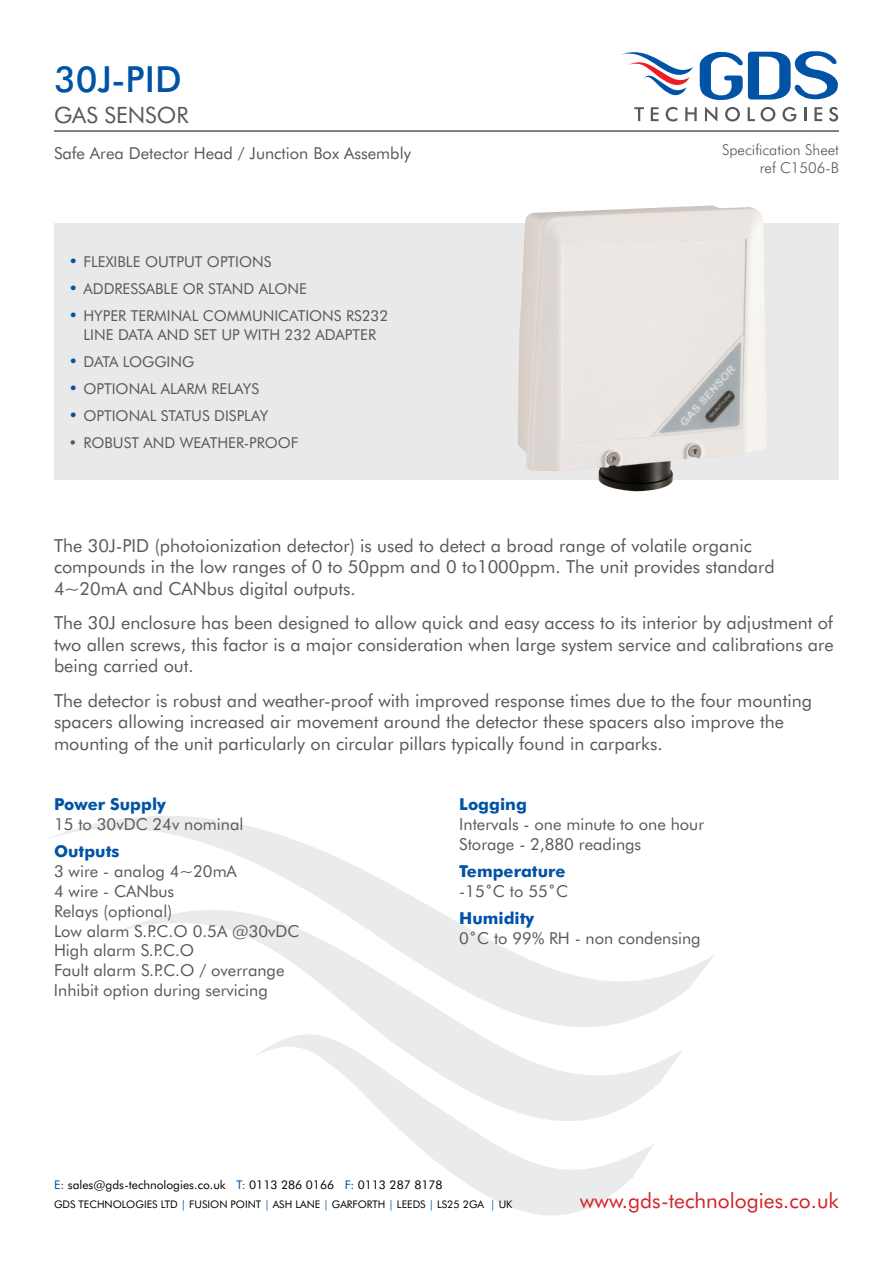
<style>
.page{position:relative;width:893px;height:1263px;background:#fff}
.page>*{position:absolute;margin:0;border:0;box-sizing:border-box;transform-origin:0 0}
.t1{font:500 36px "Futura BT";color:#0053a5}
.t2{font:22.5px "Futura BT";color:#58595b}
.t3{font:21px "Futura BT";color:#d2232a}
.t4{font:18px/21.6px "Futura BT";color:#58595b}
.t5{font:16.5px/19.8px "Futura BT";color:#58595b}
.t6{font:700 16.5px "Futura BT";color:#0053a5}
.t7{font:15px/19.5px "Futura BT";color:#58595b;text-align:center}
.t8{font:300 15px/18px "Futura BT";color:#58595b;text-align:right}
.t9{font:12px "Futura BT";color:#000}
.t10{font:10.5px "Futura BT";color:#000}
.s1{font-size:16.5px;color:#0053a5}
.s2{color:#0053a5}
</style>
<div class="page">
<div style="left:54px;top:224px;width:785px;height:256px;background:#e9e9ea"></div>
<svg style="left:48px;top:816px;width:666px;height:177px"></svg>
<svg style="left:93px;top:910px;width:590px;height:176px"></svg>
<svg style="left:250px;top:1034px;width:405px;height:181px"></svg>
<svg style="left:621px;top:51px;width:217px;height:71px"></svg>
<hr style="left:54px;top:130px;width:785px;height:2px;background:#58595b">
<img style="left:518px;top:205px;width:249px;height:286px">
<h1 class="t1" style="left:54px;top:58px;width:129px">30J-PID</h1>
<p class="t2" style="left:54px;top:101px;width:16px">GAS</p>
<p class="t2" style="left:105px;top:101px;width:15px">SENSOR</p>
<p class="t5" style="left:54px;top:143px;width:358px">Safe Area Detector H ead / Junction Box Assembly</p>
<p class="t8" style="left:722px;top:140px;width:118px">Specification Sheet ref C1506-B</p>
<p class="t7" style="left:68px;top:251px;width:205px"><span class="s1">•</span> flexible output options</p>
<p class="t7" style="left:68px;top:278px;width:240px"><span class="s1">•</span> addressable or stand alone</p>
<p class="t7" style="left:68px;top:305px;width:321px"><span class="s1">•</span> hyper terminal communications rs232 line data and set up with 232 adapter</p>
<p class="t7" style="left:68px;top:352px;width:127px"><span class="s1">•</span> data logging</p>
<p class="t7" style="left:68px;top:379px;width:192px"><span class="s1">•</span> optional alarm relays</p>
<p class="t7" style="left:68px;top:406px;width:201px"><span class="s1">•</span> optional status display</p>
<p class="t7" style="left:68px;top:433px;width:232px">• robust and weather-proof</p>
<p class="t4" style="left:54px;top:534px;width:722px">The 30J-PID (photoionization detector) is used to detect a broad range of volatile organic compounds in the low ranges of 0 to 50ppm and 0 to1000ppm. The unit provides standard<br>4~20mA and CAN bus digital outputs.</p>
<p class="t4" style="left:54px;top:612px;width:781px;text-align:justify">The 30J enclosure has been designed to allow quick and easy access to its interior by adjustment of two allen screws, this factor is a major consideration when large system service and calibrations are being carried out.</p>
<p class="t4" style="left:54px;top:689px;width:759px">The detector is robust and weather-proof with improved response times due to the four mounting spacers allowing increased air movement around the detector these spacers also improve the mounting of the unit particularly on circular pillars typically found in carparks.</p>
<p class="t6" style="left:54px;top:794px;width:114px">Power Supply</p>
<p class="t5" style="left:54px;top:814px;width:191px">15 to 30vDC 24v nominal</p>
<p class="t6" style="left:54px;top:841px;width:67px">Outputs</p>
<p class="t5" style="left:54px;top:861px;width:247px">3 wire - analog 4~20mA<br>4 wire - CAN bus<br>Relays (optional)<br>Low alarm S.P.C.O 0.5A @30vDC<br>High alarm S.P.C.O<br>Fault alarm S.P.C.O / overrange<br>Inhibit option during servicing</p>
<p class="t6" style="left:459px;top:794px;width:69px">Logging</p>
<p class="t5" style="left:459px;top:814px;width:246px">Intervals - one minute to one hour<br>Storage - 2,880 readings</p>
<p class="t6" style="left:459px;top:861px;width:108px">Temperature</p>
<p class="t5" style="left:459px;top:881px;width:110px">-15˚C to 55˚C</p>
<p class="t6" style="left:459px;top:908px;width:77px">Humidity</p>
<p class="t5" style="left:459px;top:928px;width:93px">0˚C to 99% RH</p>
<p class="t5" style="left:575px;top:928px;width:127px">- non condensing</p>
<p class="t9" style="left:54px;top:1177px;width:390px"><span class="s2">E :</span> sales@gds-technologies.co.uk <span class="s2">T:</span> 0113 286 0166 <span class="s2">F:</span> 0113 287 8178</p>
<p class="t10" style="left:54px;top:1198px;width:8px">GDS</p>
<p class="t10" style="left:79px;top:1198px;width:8px">TECHNOLOGIES</p>
<p class="t10" style="left:161px;top:1198px;width:7px">LTD</p>
<p class="t10" style="left:181px;top:1198px;width:16px"><span class="s2">|</span> FUSION</p>
<p class="t10" style="left:231px;top:1198px;width:7px">POINT</p>
<p class="t10" style="left:264px;top:1198px;width:16px"><span class="s2">|</span> ASH</p>
<p class="t10" style="left:295px;top:1198px;width:7px">LANE</p>
<p class="t10" style="left:323px;top:1198px;width:16px"><span class="s2">|</span> GARFORTH</p>
<p class="t10" style="left:389px;top:1198px;width:15px"><span class="s2">|</span> LEEDS</p>
<p class="t10" style="left:429px;top:1198px;width:85px"><span class="s2">|</span> LS25 2GA <span class="s2">|</span> UK</p>
<p class="t3" style="left:580px;top:1188px;width:260px">www.gds-technologies.co.uk</p>
</div>
